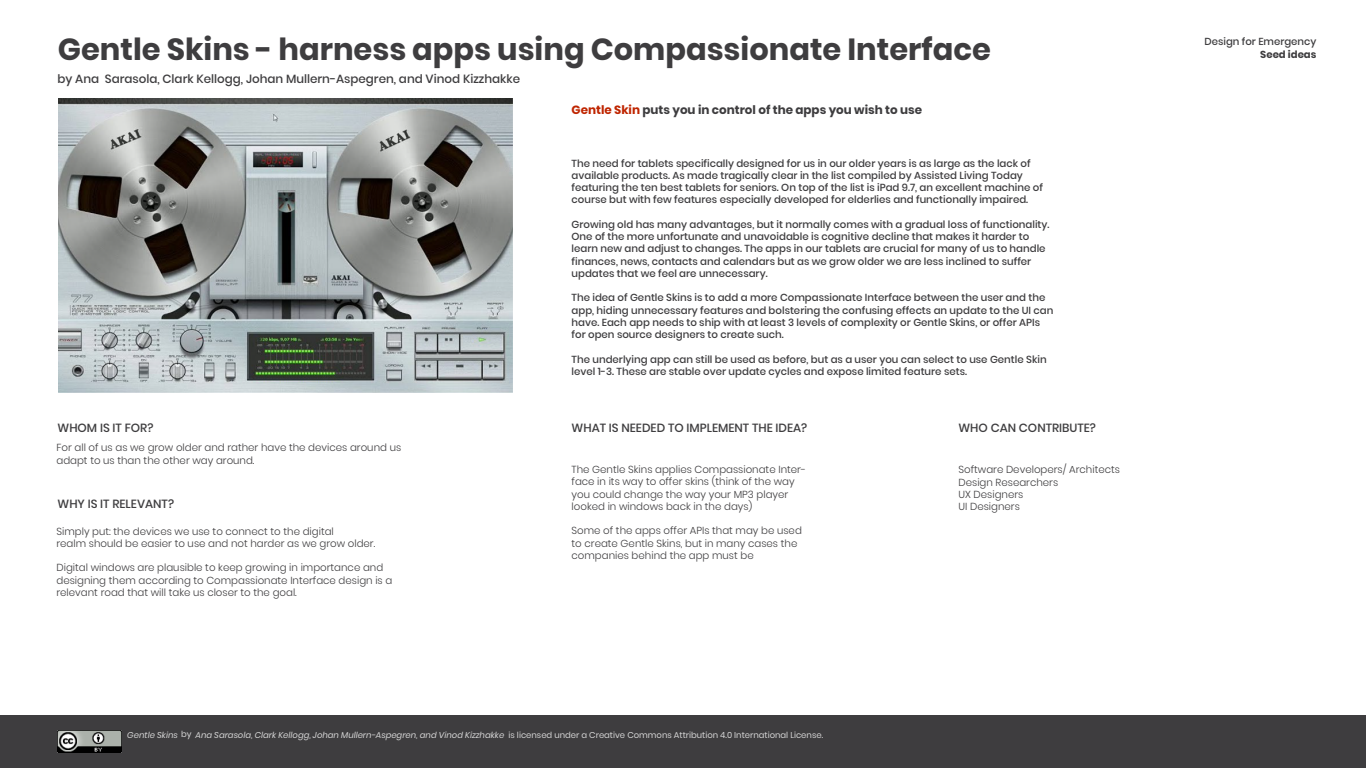
<style>
.page{position:relative;width:1366px;height:768px;background:#fff}
.page>*{position:absolute;margin:0;border:0;box-sizing:border-box;transform-origin:0 0}
.t1{font:700 30.4px "Poppins";color:#3e3d3f}
.t2{font:500 11.9px "Poppins";color:#3e3d3f}
.t3{font:700 11.9px "Poppins";color:#3e3d3f}
.t4{font:500 11.8px "Poppins";color:#3e3d3f}
.t5{font:500 10.2px/12.3px "Poppins";color:#3e3d3f}
.t6{font:300 10.2px/12.3px "Poppins";color:#3e3d3f}
.t7{font:500 10.1px "Poppins";color:#3e3d3f}
.t8{font:700 10.1px "Poppins";color:#3e3d3f}
.t9{font:italic 8.5px "Poppins";color:#d5d5d5}
.s1{color:#bf2500}
.s2{font-style:normal}
</style>
<div class="page">
<div style="left:0;top:715px;width:1366px;height:53px;background:#3e3d3f"></div>
<img style="left:58px;top:730px;width:63px;height:23px">
<img style="left:58px;top:98px;width:454px;height:294px">
<h1 class="t1" style="left:58px;top:32px;width:935px">Gentle Skins - harness apps using Compassionate Interface</h1>
<p class="t2" style="left:57px;top:72px;width:464px">by Ana Sarasola, Clark Kellogg, Johan Mullern-Aspegren, and Vinod Kizzhakke</p>
<p class="t3" style="left:572px;top:103px;width:352px"><span class="s1">Gentle Skin</span> puts you in control of the apps you wish to use</p>
<p class="t5" style="left:572px;top:157px;width:473px">The need for tablets specifically designed for us in our older years is as large as the lack of available products. As made tragically clear in the list compiled by Assisted Living Today featuring the ten best tablets for seniors. On top of the list is iPad 9.7, an excellent machine of course but with few features especially developed for elderlies and functionally impaired.</p>
<p class="t5" style="left:572px;top:218px;width:479px">Growing old has many advantages, but it normally comes with a gradual loss of functionality.<br>One of the more unfortunate and unavoidable is cognitive decline that makes it harder to learn new and adjust to changes. The apps in our tablets are crucial for many of us to handle finances, news, contacts and calendars but as we grow older we are less inclined to suffer updates that we feel are unnecessary.</p>
<p class="t5" style="left:572px;top:292px;width:483px">The idea of Gentle Skins is to add a more Compassionate Interface between the user and the app, hiding unnecessary features and bolstering the confusing effects an update to the UI can have. Each app needs to ship with at least 3 levels of complexity or Gentle Skins, or offer APIs for open source designers to create such.</p>
<p class="t5" style="left:572px;top:353px;width:477px">The underlying app can still be used as before, but as a user you can select to use Gentle Skin level 1-3. These are stable over update cycles and expose limited feature sets.</p>
<p class="t4" style="left:58px;top:421px;width:97px">WHOM IS IT FOR?</p>
<p class="t4" style="left:572px;top:421px;width:237px">WHAT IS NEEDED TO IMPLEMENT THE IDEA?</p>
<p class="t6" style="left:56px;top:442px;width:346px">For all of us as we grow older and rather have the devices around us adapt to us than the other way around.</p>
<p class="t4" style="left:58px;top:497px;width:118px">WHY IS IT RELEVANT?</p>
<p class="t6" style="left:56px;top:525px;width:320px">Simply put: the devices we use to connect to the digital<br>realm should be easier to use and not harder as we grow older.</p>
<p class="t6" style="left:56px;top:562px;width:337px">Digital windows are plausible to keep growing in importance and designing them according to Compassionate Interface design is a relevant road that will take us closer to the goal.</p>
<p class="t6" style="left:572px;top:463px;width:236px">The Gentle Skins applies Compassionate Inter&shy;face in its way to offer skins (think of the way you could change the way your MP3 player looked in windows back in the days)</p>
<p class="t6" style="left:572px;top:525px;width:232px">Some of the apps offer APIs that may be used to create Gentle Skins, but in many cases the companies behind the app must be</p>
<p class="t9" style="left:127px;top:730px;width:697px">Gentle Skins <span class="s2">by</span> Ana Sarasola, Clark Kellogg, Johan Mullern-Aspegren, and Vinod Kizzhakke <span class="s2">is licensed under a Creative Commons Attribution 4.0 International License.</span></p>
<p class="t4" style="left:959px;top:421px;width:139px">WHO CAN CONTRIBUTE?</p>
<p class="t6" style="left:959px;top:464px;width:163px">Software Developers/ Architects<br>Design Researchers<br>UX Designers<br>UI Designers</p>
<p class="t7" style="left:1204px;top:36px;width:114px">Design for Emergency</p>
<p class="t8" style="left:1260px;top:48px;width:58px">Seed ideas</p>
</div>
